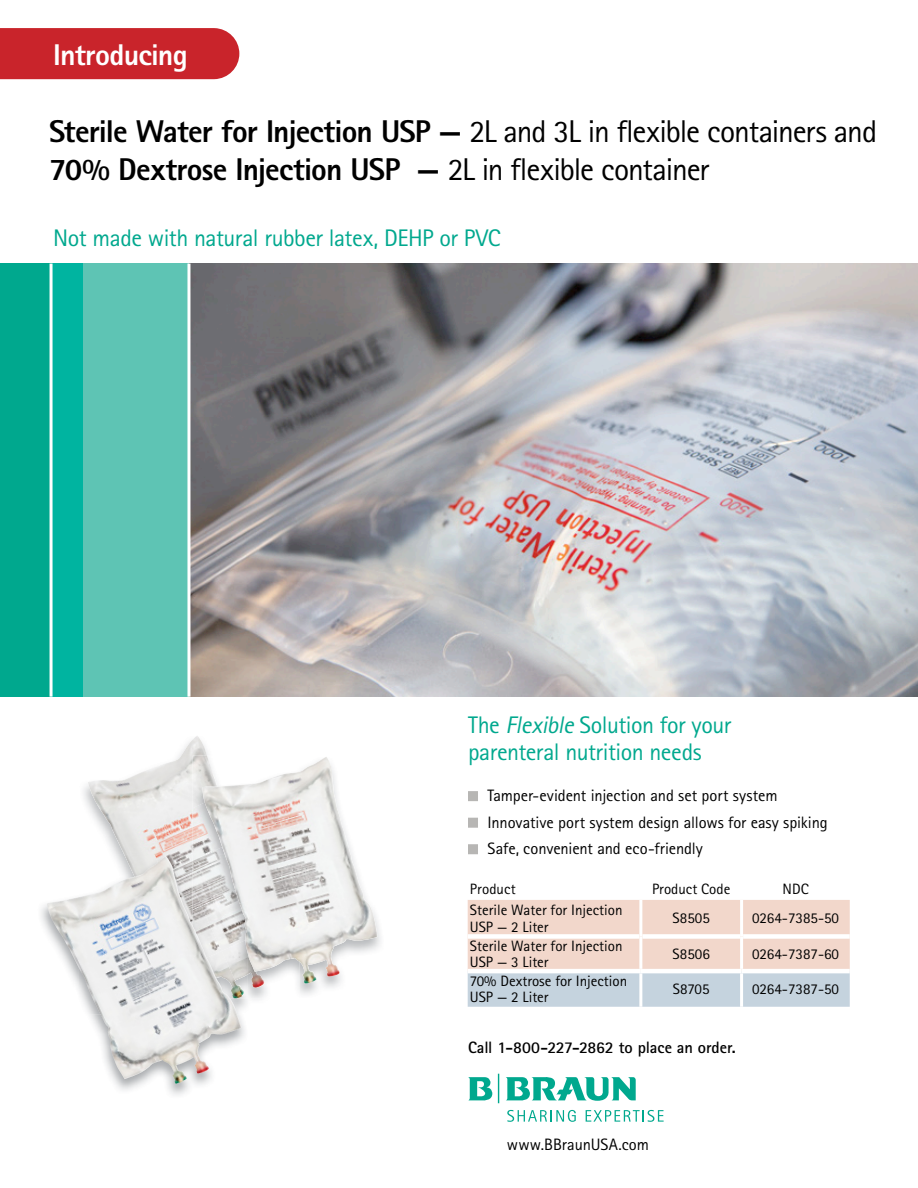
<style>
.page{position:relative;width:918px;height:1188px;background:#fff}
.page>*{position:absolute;margin:0;border:0;box-sizing:border-box;transform-origin:0 0}
.t1{font:800 31.5px/37.5px "Rotis Sans Serif Pro";letter-spacing:-.025em;color:#000}
.t2{font:800 30px "Rotis Sans Serif Pro";letter-spacing:-.025em;color:#fff}
.t3{font:24px/27px "Rotis Sans Serif Pro";letter-spacing:-.02em;color:#00a88e}
.t4{font:16.5px/26.5px "Rotis Sans Serif Pro";letter-spacing:-.005em;color:#000}
.t5{font:700 16.5px "Rotis Sans Serif Pro";letter-spacing:-.005em;color:#000}
.t6{font:15px/16.5px "Rotis Sans Serif Pro";color:#000}
.s1{font-weight:400}
.s2{font-style:italic}
</style>
<div class="page">
<div style="left:0;top:28px;width:239px;height:51px;background:#c9242b"></div>
<img style="left:190px;top:264px;width:728px;height:433px">
<svg style="left:507px;top:1110px;width:69px;height:12px"></svg>
<svg style="left:586px;top:1110px;width:78px;height:12px"></svg>
<svg style="left:468px;top:1077px;width:24px;height:24px"></svg>
<svg style="left:506px;top:1077px;width:130px;height:24px"></svg>
<svg style="left:498px;top:1074px;width:1px;height:29px"></svg>
<div style="left:83px;top:264px;width:106px;height:433px;background:#5ec4b4"></div>
<div style="left:0;top:264px;width:51px;height:433px;background:#00a88e"></div>
<div style="left:51px;top:264px;width:32px;height:433px;background:#00b4a0"></div>
<hr style="left:50px;top:264px;width:3px;height:433px;background:#fff">
<hr style="left:187px;top:264px;width:3px;height:433px;background:#fff">
<div style="left:468px;top:791px;width:10px;height:10px;background:#b7b6b4"></div>
<div style="left:468px;top:818px;width:10px;height:10px;background:#b7b6b4;border:2px solid #b7b6b4"></div>
<div style="left:468px;top:844px;width:10px;height:10px;background:#b7b6b4;border:2px solid #b7b6b4"></div>
<img style="left:88px;top:736px;width:119px;height:119px">
<img style="left:248px;top:757px;width:133px;height:241px">
<img style="left:193px;top:756px;width:16px;height:46px">
<img style="left:193px;top:802px;width:9px;height:53px">
<img style="left:248px;top:981px;width:17px;height:7px">
<img style="left:202px;top:760px;width:120px;height:221px">
<svg style="left:468px;top:900px;width:382px;height:107px;background:#e2d6d1"></svg>
<div style="left:468px;top:934px;width:171px;height:5px;background:#fff"></div>
<div style="left:642px;top:934px;width:98px;height:5px;background:#fff"></div>
<div style="left:743px;top:934px;width:107px;height:5px;background:#fff"></div>
<hr style="left:639px;top:900px;width:3px;height:36px;background:#fff">
<hr style="left:740px;top:900px;width:3px;height:36px;background:#fff">
<hr style="left:639px;top:936px;width:3px;height:33px;background:#fff">
<hr style="left:740px;top:936px;width:3px;height:33px;background:#fff">
<hr style="left:468px;top:969px;width:173px;height:4px;background:#fff">
<hr style="left:641px;top:969px;width:101px;height:4px;background:#fff">
<hr style="left:742px;top:969px;width:108px;height:4px;background:#fff">
<hr style="left:639px;top:973px;width:3px;height:34px;background:#fff">
<hr style="left:740px;top:973px;width:3px;height:34px;background:#fff">
<img style="left:124px;top:855px;width:30px;height:4px">
<img style="left:154px;top:855px;width:39px;height:4px">
<img style="left:193px;top:855px;width:32px;height:4px">
<img style="left:242px;top:954px;width:6px;height:42px">
<img style="left:225px;top:855px;width:23px;height:46px">
<img style="left:242px;top:901px;width:6px;height:53px">
<img style="left:47px;top:859px;width:195px;height:225px">
<h2 class="t2" style="left:53px;top:36px;width:136px">Introducing</h2>
<h1 class="t1" style="left:49px;top:113px;width:830px">Sterile Water for Injection USP — <span class="s1">2L and 3L in flexible containers and<br></span>70% Dextrose Injection USP — <span class="s1">2L in flexible container</span></h1>
<h3 class="t3" style="left:53px;top:225px;width:449px">Not made with natural rubber latex, DEHP or PVC</h3>
<h3 class="t3" style="left:468px;top:711px;width:265px">The <span class="s2">Flexible</span> Solution for your parenteral nutrition needs</h3>
<p class="t4" style="left:488px;top:782px;width:342px">Tamper-evident injection and set port system<br>Innovative port system design allows for easy spiking<br>Safe, convenient and eco-friendly</p>
<p class="t6" style="left:470px;top:880px;width:47px">Product</p>
<p class="t6" style="left:652px;top:880px;width:80px">Product Code</p>
<p class="t6" style="left:783px;top:880px;width:28px">NDC</p>
<p class="t6" style="left:470px;top:902px;width:154px">Sterile Water for Injection<br>USP — 2 Liter</p>
<p class="t6" style="left:673px;top:910px;width:39px">S8505</p>
<p class="t6" style="left:752px;top:910px;width:88px">0264-7385-50</p>
<p class="t6" style="left:470px;top:938px;width:154px">Sterile Water for Injection<br>USP — 3 Liter</p>
<p class="t6" style="left:673px;top:946px;width:39px">S8506</p>
<p class="t6" style="left:752px;top:946px;width:88px">0264-7387-60</p>
<p class="t6" style="left:470px;top:973px;width:159px">70% Dextrose for Injection<br>USP — 2 Liter</p>
<p class="t6" style="left:673px;top:981px;width:38px">S8705</p>
<p class="t6" style="left:752px;top:981px;width:88px">0264-7387-50</p>
<p class="t5" style="left:468px;top:1037px;width:269px">Call 1-800-227-2862 to place an order.</p>
<p class="t4" style="left:507px;top:1131px;width:144px">www.BBraunUSA.com</p>
</div>
